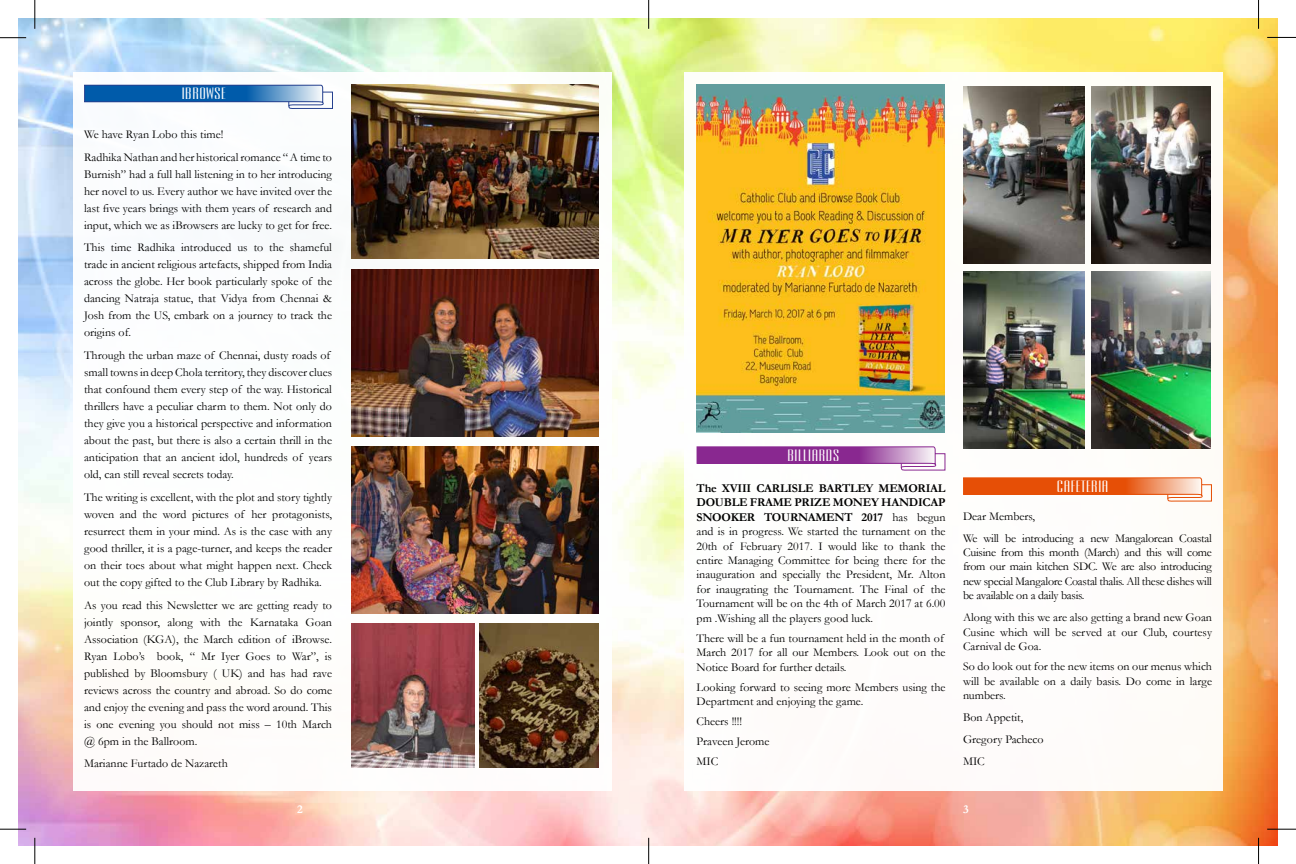
<style>
.page{position:relative;width:1296px;height:864px;background:#fff}
.page>*{position:absolute;margin:0;border:0;box-sizing:border-box;transform-origin:0 0}
.t1{font:16px "Empire BT";color:#fff;scale:2 1}
.t2{font:12px/17px "Garamond";color:#000;text-align:justify}
.t3{font:12px/22.1px "Garamond";letter-spacing:-.02em;color:#000}
.t4{font:700 12px "Garamond";color:#fff}
.s1{font-weight:700}
</style>
<div class="page">
<img style="left:19px;top:19px;width:1258px;height:826px">
<svg style="left:0;top:38px;width:26px;height:1px"></svg>
<svg style="left:0;top:829px;width:26px;height:1px"></svg>
<svg style="left:1267px;top:37px;width:29px;height:1px"></svg>
<svg style="left:1267px;top:829px;width:29px;height:1px"></svg>
<svg style="left:649px;top:0;width:1px;height:29px"></svg>
<svg style="left:35px;top:0;width:1px;height:29px"></svg>
<svg style="left:1258px;top:0;width:1px;height:29px"></svg>
<svg style="left:649px;top:838px;width:1px;height:26px"></svg>
<svg style="left:35px;top:838px;width:1px;height:26px"></svg>
<svg style="left:1258px;top:838px;width:1px;height:26px"></svg>
<div style="left:684px;top:72px;width:540px;height:720px;background:#fff"></div>
<div style="left:73px;top:72px;width:539px;height:720px;background:#fff"></div>
<svg style="left:84px;top:84px;width:249px;height:25px"></svg>
<img style="left:351px;top:85px;width:248px;height:174px">
<img style="left:351px;top:269px;width:248px;height:167px">
<img style="left:351px;top:446px;width:248px;height:168px">
<img style="left:697px;top:85px;width:248px;height:348px">
<img style="left:351px;top:624px;width:124px;height:143px">
<img style="left:480px;top:624px;width:119px;height:143px">
<svg style="left:696px;top:446px;width:250px;height:25px"></svg>
<img style="left:963px;top:272px;width:121px;height:177px">
<img style="left:1092px;top:272px;width:119px;height:177px">
<img style="left:963px;top:87px;width:121px;height:177px">
<img style="left:1092px;top:87px;width:119px;height:177px">
<svg style="left:963px;top:477px;width:249px;height:25px"></svg>
<h1 class="t1" style="left:181px;top:85px;width:24px">IBROWSE</h1>
<p class="t2" style="left:84px;top:123px;width:249px;line-height:22.7px">We have Ryan Lobo this time!<br>Radhika Nathan and her historical romance “ A time to</p>
<p class="t2" style="left:84px;top:165px;width:249px">Burnish” had a full hall listening in to her introducing her novel to us. Every author we have invited over the last five years brings with them years of research and input, which we as iBrowsers are lucky to get for free.</p>
<p class="t2" style="left:84px;top:239px;width:249px">This time Radhika introduced us to the shameful trade in ancient religious artefacts, shipped from India across the globe. Her book particularly spoke of the dancing Natraja statue, that Vidya from Chennai &amp; Josh from the US, embark on a journey to track the origins of.</p>
<p class="t2" style="left:84px;top:347px;width:249px;text-align:left">Through the urban maze of Chennai, dusty roads of small towns in deep Chola territory, they discover clues that confound them every step of the way. Historical thrillers have a peculiar charm to them. Not only do they give you a historical perspective and information about the past, but there is also a certain thrill in the anticipation that an ancient idol, hundreds of years old, can still reveal secrets today.</p>
<p class="t2" style="left:84px;top:488px;width:249px">The writing is excellent, with the plot and story tightly woven and the word pictures of her protagonists, resurrect them in your mind. As is the case with any good thriller, it is a page-turner, and keeps the reader on their toes about what might happen next. Check out the copy gifted to the Club Library by Radhika.</p>
<p class="t2" style="left:84px;top:596px;width:249px">As you read this Newsletter we are getting ready to jointly sponsor, along with the Karnataka Goan Association (KGA), the March edition of iBrowse.<br>Ryan Lobo’s book, “ Mr Iyer Goes to War”, is published by Bloomsbury ( UK) and has had rave reviews across the country and abroad. So do come and enjoy the evening and pass the word around. This is one evening you should not miss – 10th March @ 6pm in the Ballroom.</p>
<p class="t2" style="left:84px;top:755px;width:145px">Marianne Furtado de Nazareth</p>
<h1 class="t1" style="left:787px;top:446px;width:28px">BILLIARDS</h1>
<p class="t2" style="left:697px;top:481px;width:251px;line-height:14.4px"><span class="s1">The XVIII CARLISLE BARTLEY MEMORIAL DOUBLE FRAME PRIZE MONEY HANDICAP SNOOKER TOURNAMENT 2017</span> has begun and is in progress. We started the turnament on the 20th of February 2017. I would like to thank the entire Managing Committee for being there for the inauguration and specially the President, Mr. Alton for inaugrating the Tournament. The Final of the Tournament will be on the 4th of March 2017 at 6.00 pm .Wishing all the players good luck.</p>
<p class="t2" style="left:697px;top:630px;width:251px;line-height:14.4px;text-align:left">There will be a fun tournament held in the month of<br>March 2017 for all our Members. Look out on the<br>Notice Board for further details.</p>
<p class="t2" style="left:697px;top:679px;width:251px;line-height:14.4px">Looking forward to seeing more Members using the<br>Department and enjoying the game.</p>
<p class="t2" style="left:697px;top:711px;width:74px;line-height:20.1px;text-align:left">Cheers !!!!<br>Praveen Jerome<br>MIC</p>
<h1 class="t1" style="left:1057px;top:477px;width:28px">CAFETERIA</h1>
<p class="t3" style="left:963px;top:504px;width:250px">Dear Members,<br>We will be introducing a new Mangalorean Coastal</p>
<p class="t2" style="left:963px;top:545px;width:250px;line-height:14.4px">Cuisine from this month (March) and this will come from our main kitchen SDC. We are also introducing new special Mangalore Coastal thalis. All these dishes will be available on a daily basis.</p>
<p class="t2" style="left:963px;top:610px;width:251px;line-height:14.4px">Along with this we are also getting a brand new Goan Cusine which will be served at our Club, courtesy Carnival de Goa.</p>
<p class="t2" style="left:963px;top:659px;width:251px;line-height:14.4px">So do look out for the new items on our menus which will be available on a daily basis. Do come in large numbers.</p>
<p class="t2" style="left:963px;top:706px;width:82px;line-height:22.1px;text-align:left">Bon Appetit,<br>Gregory Pacheco<br>MIC</p>
<p class="t4" style="left:297px;top:801px;width:7px">2</p>
<p class="t4" style="left:963px;top:801px;width:7px">3</p>
</div>
